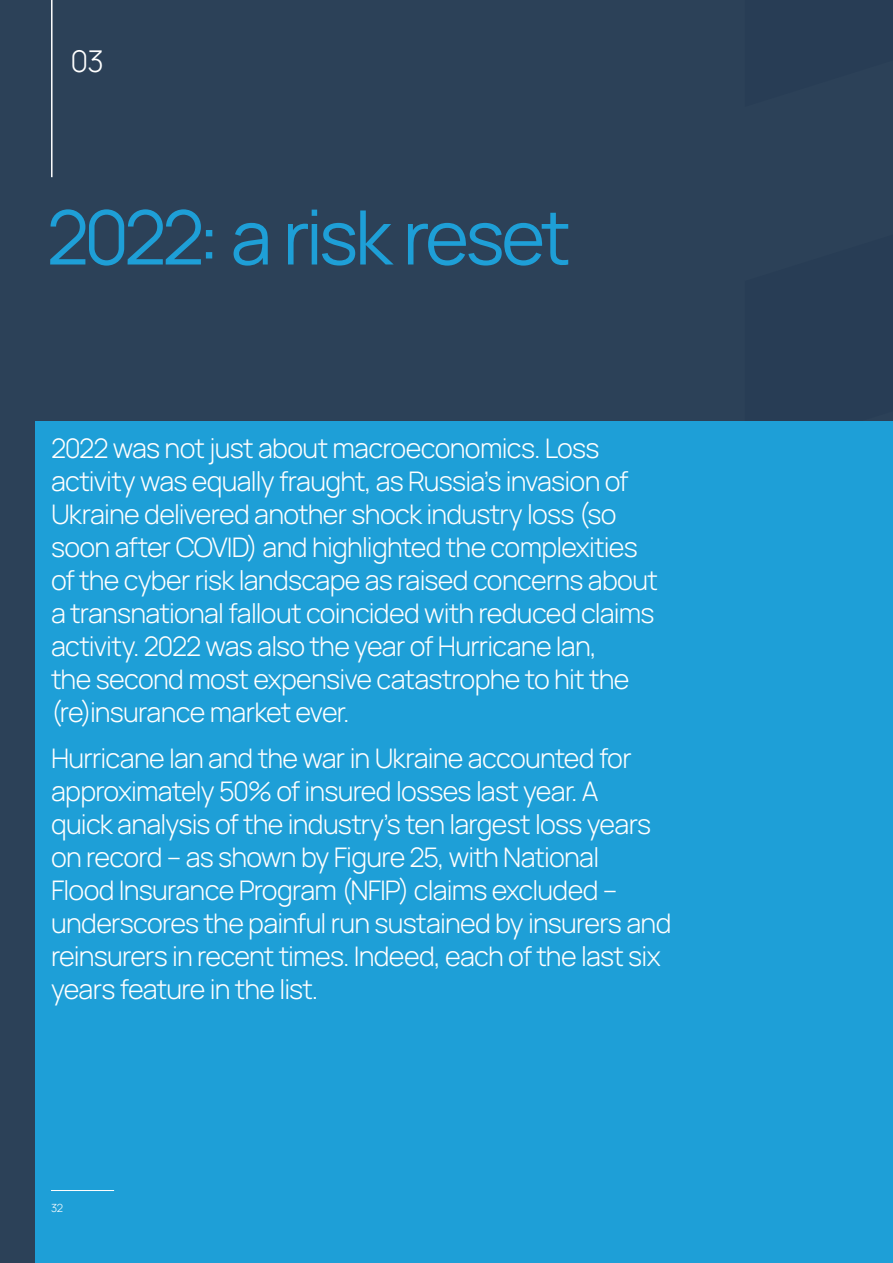
<style>
.page{position:relative;width:893px;height:1263px;background:#2c4158}
.page>*{position:absolute;margin:0;border:0;box-sizing:border-box;transform-origin:0 0}
.Page_title{font:75px "Manrope";letter-spacing:-.055em;color:#1e9fd7}
.Body{font:300 30px "Manrope";color:#fff}
.Body-2{font:300 27px/33px "Manrope";letter-spacing:-.03em;color:#fff}
.Footer___Folios{font:300 11.25px "Manrope";color:#fff}
</style>
<div class="page">
<hr style="left:51px;top:0;width:2px;height:177px;background:#fff">
<div style="left:35px;top:421px;width:858px;height:842px;background:#1e9fd7"></div>
<hr style="left:51px;top:1190px;width:63px;height:1px;background:#fff">
<p class="Body" style="left:70px;top:44px;width:35px">03</p>
<p class="Page_title" style="left:46px;top:193px;width:526px">2022: a risk reset</p>
<p class="Body-2" style="left:51px;top:432px;width:608px">2022 was not just about macroeconomics. Loss activity was equally fraught, as Russia’s invasion of Ukraine delivered another shock industry loss (so soon after COVID) and highlighted the complexities of the cyber risk landscape as raised concerns about a transnational fallout coincided with reduced claims activity. 2022 was also the year of Hurricane Ian,<br>the second most expensive catastrophe to hit the (re)insurance market ever.</p>
<p class="Body-2" style="left:51px;top:742px;width:622px">Hurricane Ian and the war in Ukraine accounted for approximately 50% of insured losses last year. A<br>quick analysis of the industry’s ten largest loss years on record – as shown by Figure 25, with National<br>Flood Insurance Program (NFIP) claims excluded – underscores the painful run sustained by insurers and reinsurers in recent times. Indeed, each of the last six years feature in the list.</p>
<p class="Footer___Folios" style="left:51px;top:1201px;width:14px">32</p>
</div>
